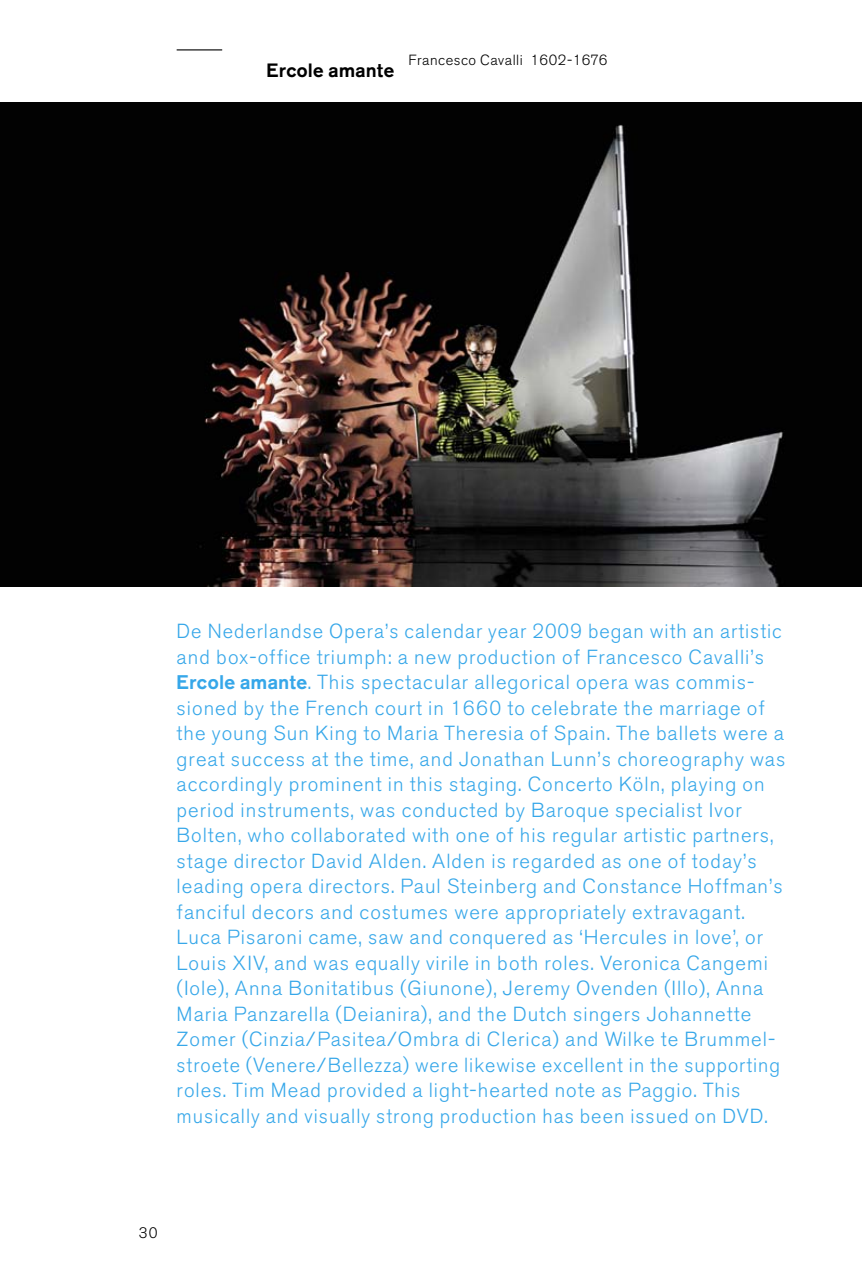
<style>
.page{position:relative;width:862px;height:1276px;background:#fff}
.page>*{position:absolute;margin:0;border:0;box-sizing:border-box;transform-origin:0 0}
.t1{font:300 20.25px/25.4px "Akzidenz Grotesk BE";letter-spacing:.05em;color:#36a7e9}
.t2{font:500 19.12px "AG Old Face";letter-spacing:.03em;color:#000}
.t3{font:300 15.08px "Akzidenz Grotesk BE";color:#000}
.t4{font:300 14.62px "Akzidenz Grotesk BE";letter-spacing:.035em;color:#000}
.s1{color:#fff}
.s2{font-family:"AG Old Face";font-weight:500;font-size:19.57px}
</style>
<div class="page">
<img style="left:0;top:102px;width:861px;height:485px">
<hr style="left:176px;top:49px;width:46px;height:1px;background:#000">
<p class="t2" style="left:266px;top:58px;width:129px">Ercole amante</p>
<p class="t4" style="left:408px;top:52px;width:236px">Francesco Cavalli 1602-1676<span class="s1">-????</span></p>
<p class="t1" style="left:176px;top:618px;width:610px">De Nederlandse Opera’s calendar year 2009 began with an artistic and box-office triumph: a new production of Francesco Cavalli’s <span class="s2">Ercole amante</span>. This spectacular allegorical opera was commis&shy;sioned by the French court in 1660 to celebrate the marriage of the young Sun King to Maria Theresia of Spain. The ballets were a great success at the time, and Jonathan Lunn’s choreography was accordingly prominent in this staging. Concerto Köln, playing on period instruments, was conducted by Baroque specialist Ivor Bolten, who collaborated with one of his regular artistic partners, stage director David Alden. Alden is regarded as one of today’s leading opera directors. Paul Steinberg and Constance Hoffman’s fanciful decors and costumes were appropriately extravagant.<br>Luca Pisaroni came, saw and conquered as ‘Hercules in love’, or Louis XIV, and was equally virile in both roles. Veronica Cangemi (Iole), Anna Bonitatibus (Giunone), Jeremy Ovenden (Illo), Anna Maria Panzarella (Deianira), and the Dutch singers Johannette Zomer (Cinzia/Pasitea/Ombra di Clerica) and Wilke te Brummel&shy;stroete (Venere/Bellezza) were likewise excellent in the supporting roles. Tim Mead provided a light-hearted note as Paggio. This musically and visually strong production has been issued on DVD.</p>
<p class="t3" style="left:139px;top:1224px;width:20px">30</p>
</div>
